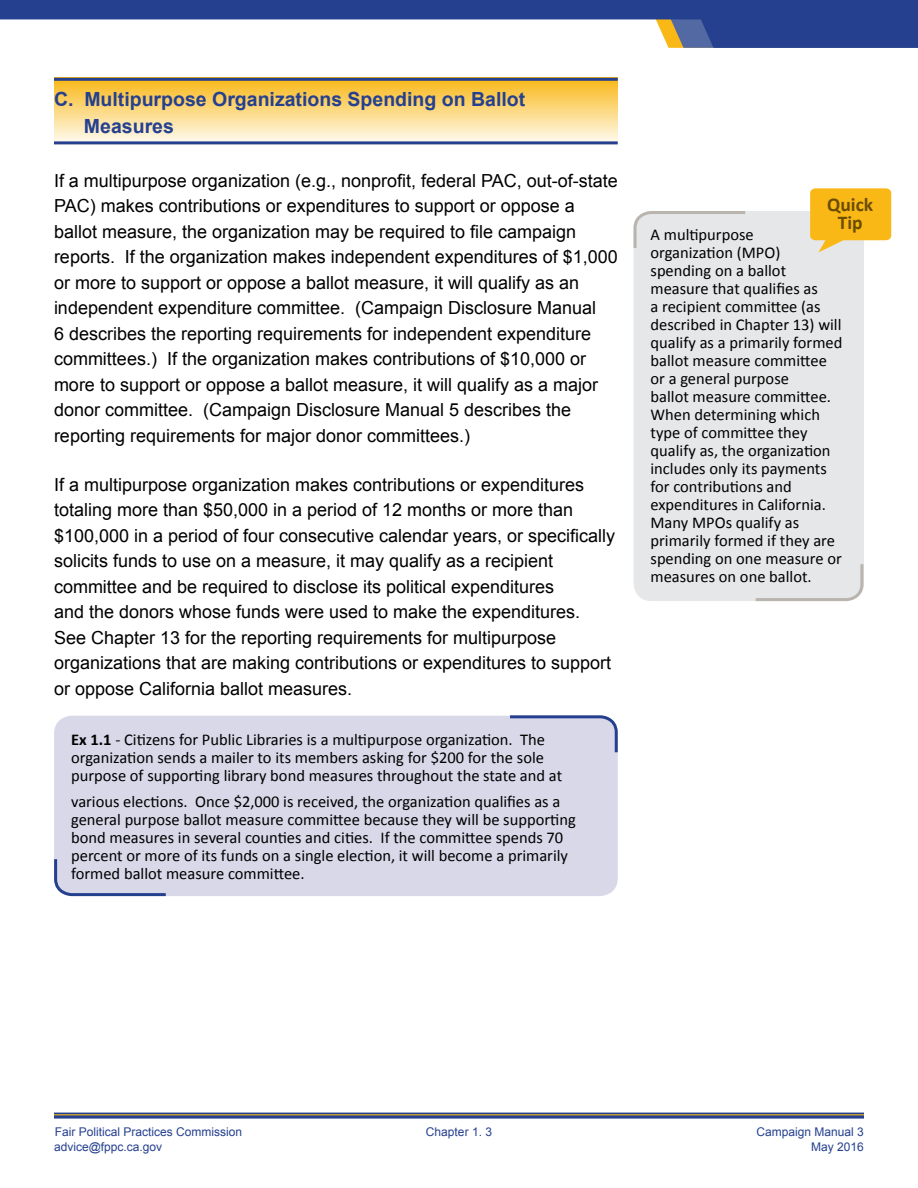
<style>
.page{position:relative;width:918px;height:1188px;background:#fff}
.page>*{position:absolute;margin:0;border:0;box-sizing:border-box;transform-origin:0 0}
.t1{font:700 19.5px/27px "Arial";color:#25408f}
.t2{font:700 19.5px/18px "Calibri";color:#6a4d00;text-align:center}
.t3{font:18px/25.5px "Arial";color:#000}
.t4{font:16.5px/18px "Calibri";color:#000}
.t5{font:12px/15px "Arial";color:#25408f}
.s1{font-weight:700}
</style>
<div class="page">
<svg style="left:54px;top:81px;width:564px;height:64px;background:#fad885"></svg>
<hr style="left:54px;top:78px;width:564px;height:3px;background:#25408f">
<hr style="left:54px;top:141px;width:564px;height:3px;background:#25408f">
<svg style="left:54px;top:1113px;width:810px;height:6px;background:#47598f"></svg>
<hr style="left:54px;top:1114px;width:810px;height:1px;background:#fab816">
<svg style="left:0;top:0;width:918px;height:48px;fill:#25408f"></svg>
<div style="left:634px;top:211px;width:230px;height:390px;background:#e6e7e8;border-radius:18px"></div>
<svg style="left:633px;top:211px;width:113px;height:40px"></svg>
<svg style="left:755px;top:564px;width:109px;height:38px"></svg>
<svg style="left:810px;top:188px;width:81px;height:64px"></svg>
<div style="left:54px;top:716px;width:564px;height:180px;background:#d8d8e9;border-radius:18px"></div>
<svg style="left:54px;top:859px;width:112px;height:38px"></svg>
<svg style="left:507px;top:715px;width:111px;height:38px"></svg>
<p class="t1" style="left:84px;top:87px;width:443px;text-indent:-30px">C. Multipurpose Organizations Spending on Ballot<br>Measures</p>
<p class="t3" style="left:54px;top:168px;width:565px">If a multipurpose organization (e.g., nonprofit, federal PAC, out-of-state PAC) makes contributions or expenditures to support or oppose a ballot measure, the organization may be required to file campaign reports. If the organization makes independent expenditures of $1,000 or more to support or oppose a ballot measure, it will qualify as an independent expenditure committee. (Campaign Disclosure Manual<br>6 describes the reporting requirements for independent expenditure committees.) If the organization makes contributions of $10,000 or more to support or oppose a ballot measure, it will qualify as a major donor committee. (Campaign Disclosure Manual 5 describes the reporting requirements for major donor committees.)</p>
<p class="t3" style="left:54px;top:472px;width:563px">If a multipurpose organization makes contributions or expenditures totaling more than $50,000 in a period of 12 months or more than $100,000 in a period of four consecutive calendar years, or specifically solicits funds to use on a measure, it may qualify as a recipient committee and be required to disclose its political expenditures<br>and the donors whose funds were used to make the expenditures.<br>See Chapter 13 for the reporting requirements for multipurpose organizations that are making contributions or expenditures to support or oppose California ballot measures.</p>
<p class="t4" style="left:71px;top:731px;width:493px"><span class="s1">Ex 1.1</span> - Citizens for Public Libraries is a multipurpose organization. The organization sends a mailer to its members asking for $200 for the sole purpose of supporting library bond measures throughout the state and at</p>
<p class="t4" style="left:71px;top:792px;width:506px">various elections. Once $2,000 is received, the organization qualifies as a general purpose ballot measure committee because they will be supporting bond measures in several counties and cities. If the committee spends 70 percent or more of its funds on a single election, it will become a primarily formed ballot measure committee.</p>
<p class="t2" style="left:827px;top:196px;width:48px">Quick<br>Tip</p>
<p class="t4" style="left:651px;top:226px;width:193px">A multipurpose<br>organization (MPO) spending on a ballot measure that qualifies as<br>a recipient committee (as described in Chapter 13) will qualify as a primarily formed ballot measure committee or a general purpose<br>ballot measure committee.<br>When determining which type of committee they qualify as, the organization includes only its payments for contributions and expenditures in California.<br>Many MPOs qualify as primarily formed if they are spending on one measure or measures on one ballot.</p>
<p class="t5" style="left:54px;top:1124px;width:190px">Fair Political Practices Commission advice@fppc.ca.gov</p>
<p class="t5" style="left:426px;top:1124px;width:68px">Chapter 1. 3</p>
<p class="t5" style="left:757px;top:1124px;width:109px;text-align:right">Campaign Manual 3<br>May 2016</p>
</div>
